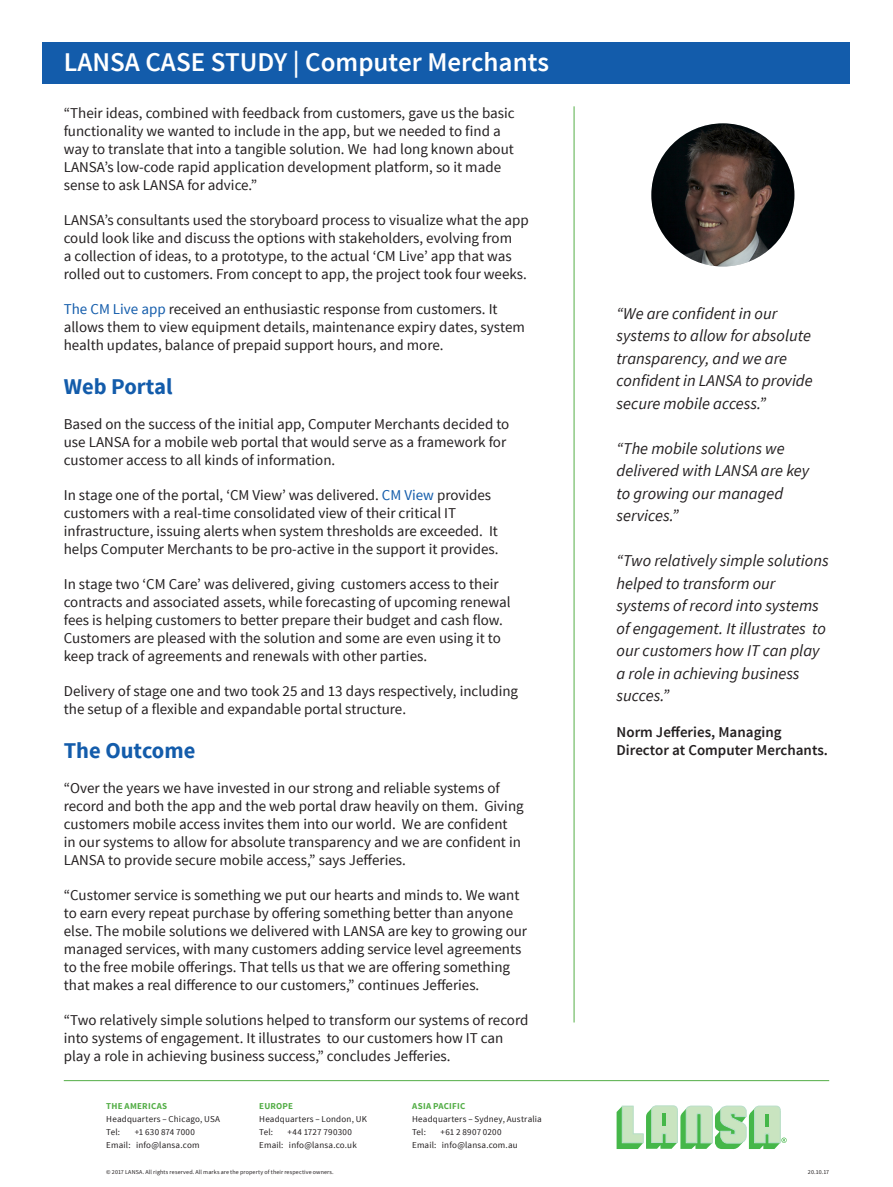
<style>
.page{position:relative;width:893px;height:1187px;background:#fff}
.page>*{position:absolute;margin:0;border:0;box-sizing:border-box;transform-origin:0 0}
.t1{font:600 27px "Source Sans Pro";color:#fff}
.t2{font:700 22.5px "Source Sans Pro";color:#135cab}
.t3{font:italic 16.5px/22.5px "Source Sans Pro";color:#231f20}
.t4{font:15px/18px "Source Sans Pro";color:#231f20}
.t5{font:600 15px/18px "Source Sans Pro";color:#231f20}
.t6{font:9px/13.2px "Source Sans Pro";letter-spacing:.02em;color:#231f20}
.t7{font:700 9px "Source Sans Pro";letter-spacing:.025em;color:#54ae47}
.t8{font:6px "Source Sans Pro";letter-spacing:.025em;color:#231f20}
.s1{color:#135cab}
</style>
<div class="page">
<hr style="left:64px;top:1080px;width:765px;height:1px;background:#54ae47">
<svg style="left:617px;top:1105px;width:170px;height:44px"></svg>
<div style="left:43px;top:43px;width:807px;height:41px;background:#135cab"></div>
<img style="left:651px;top:123px;width:143px;height:143px;border-radius:72px">
<hr style="left:574px;top:106px;width:1px;height:916px;background:#54ae47">
<h1 class="t1" style="left:64px;top:45px;width:487px">LANSA CASE STUDY | Computer Merchants</h1>
<p class="t4" style="left:64px;top:104px;width:452px">“Their ideas, combined with feedback from customers, gave us the basic functionality we wanted to include in the app, but we needed to find a way to translate that into a tangible solution. We had long known about LANSA’s low-code rapid application development platform, so it made sense to ask LANSA for advice.”</p>
<p class="t4" style="left:64px;top:211px;width:467px">LANSA’s consultants used the storyboard process to visualize what the app could look like and discuss the options with stakeholders, evolving from<br>a collection of ideas, to a prototype, to the actual ‘CM Live’ app that was rolled out to customers. From concept to app, the project took four weeks.</p>
<p class="t4" style="left:64px;top:300px;width:463px"><span class="s1">The CM Live app</span> received an enthusiastic response from customers. It allows them to view equipment details, maintenance expiry dates, system health updates, balance of prepaid support hours, and more.</p>
<h2 class="t2" style="left:64px;top:372px;width:110px">Web Portal</h2>
<p class="t4" style="left:64px;top:415px;width:447px">Based on the success of the initial app, Computer Merchants decided to use LANSA for a mobile web portal that would serve as a framework for customer access to all kinds of information.</p>
<p class="t4" style="left:64px;top:486px;width:436px">In stage one of the portal, ‘CM View’ was delivered. <span class="s1">CM View</span> provides customers with a real-time consolidated view of their critical IT infrastructure, issuing alerts when system thresholds are exceeded. It helps Computer Merchants to be pro-active in the support it provides.</p>
<p class="t4" style="left:64px;top:575px;width:448px">In stage two ‘CM Care’ was delivered, giving customers access to their contracts and associated assets, while forecasting of upcoming renewal fees is helping customers to better prepare their budget and cash flow.<br>Customers are pleased with the solution and some are even using it to keep track of agreements and renewals with other parties.</p>
<p class="t4" style="left:64px;top:682px;width:456px">Delivery of stage one and two took 25 and 13 days respectively, including the setup of a flexible and expandable portal structure.</p>
<h2 class="t2" style="left:64px;top:736px;width:133px">The Outcome</h2>
<p class="t4" style="left:64px;top:779px;width:461px">“Over the years we have invested in our strong and reliable systems of record and both the app and the web portal draw heavily on them. Giving customers mobile access invites them into our world. We are confident<br>in our systems to allow for absolute transparency and we are confident in LANSA to provide secure mobile access,” says Jefferies.</p>
<p class="t4" style="left:64px;top:886px;width:465px">“Customer service is something we put our hearts and minds to. We want to earn every repeat purchase by offering something better than anyone else. The mobile solutions we delivered with LANSA are key to growing our managed services, with many customers adding service level agreements to the free mobile offerings. That tells us that we are offering something that makes a real difference to our customers,” continues Jefferies.</p>
<p class="t4" style="left:64px;top:1011px;width:466px">“Two relatively simple solutions helped to transform our systems of record into systems of engagement. It illustrates to our customers how IT can play a role in achieving business success,” concludes Jefferies.</p>
<p class="t7" style="left:106px;top:1099px;width:62px">THE AMERICAS</p>
<p class="t6" style="left:106px;top:1112px;width:115px">Headquarters – Chicago, USA<br>Tel:</p>
<p class="t6" style="left:106px;top:1125px;width:95px;text-indent:28px">+1 630 874 7000<br>Email: info@lansa.com</p>
<p class="t7" style="left:259px;top:1099px;width:35px">EUROPE</p>
<p class="t6" style="left:259px;top:1112px;width:109px">Headquarters – London, UK<br>Tel:</p>
<p class="t6" style="left:259px;top:1125px;width:99px;text-indent:28px">+44 1727 790300<br>Email: info@lansa.co.uk</p>
<p class="t7" style="left:412px;top:1099px;width:55px">ASIA PACIFIC</p>
<p class="t6" style="left:412px;top:1112px;width:131px">Headquarters – Sydney, Australia<br>Tel:</p>
<p class="t6" style="left:412px;top:1125px;width:107px;text-indent:28px">+61 2 8907 0200<br>Email: info@lansa.com.au</p>
<p class="t8" style="left:106px;top:1168px;width:229px">© 2017 LANSA. All rights reserved. All marks are the property of their respective owners.</p>
<p class="t3" style="left:617px;top:302px;width:198px">“We are confident in our systems to allow for absolute transparency, and we are confident in LANSA to provide secure mobile access.”</p>
<p class="t3" style="left:617px;top:437px;width:194px">“The mobile solutions we delivered with LANSA are key to growing our managed services.”</p>
<p class="t3" style="left:617px;top:549px;width:214px">“Two relatively simple solutions helped to transform our systems of record into systems of engagement. It illustrates to our customers how IT can play a role in achieving business succes.”</p>
<p class="t5" style="left:617px;top:723px;width:213px">Norm Jefferies, Managing<br>Director at Computer Merchants.</p>
<p class="t8" style="left:808px;top:1168px;width:23px">20.10.17</p>
</div>
